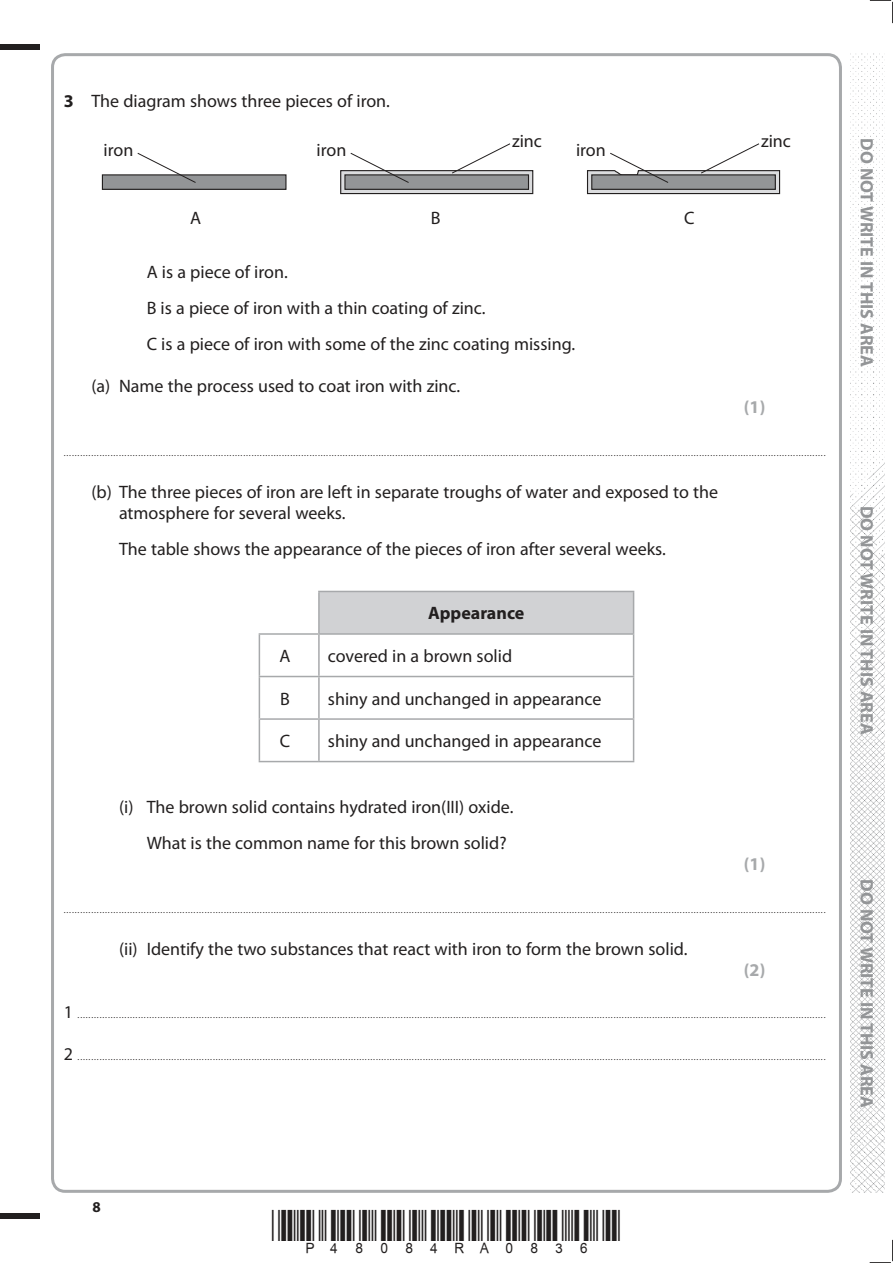
<style>
.page{position:relative;width:893px;height:1263px;background:#fff}
.page>*{position:absolute;margin:0;border:0;box-sizing:border-box;transform-origin:0 0}
.t1{font:18px/36px "Myriad Pro";color:#221f1f}
.t2{font:700 18px "Myriad Pro";color:#939597}
.t3{font:700 18px "Myriad Pro";color:#221f1f}
.t4{font:700 18px "Myriad Pro";color:#a7a9ab}
.t5{font:700 15px "Myriad Pro";color:#221f1f}
.t6{font:9px "Myriad Pro";color:#221f1f}
.s1{font-weight:700}
.s2{font-size:18px}
</style>
<div class="page">
<div style="left:0;top:44px;width:40px;height:5px;background:#221f1f"></div>
<div style="left:0;top:1214px;width:40px;height:5px;background:#221f1f"></div>
<svg style="left:870px;top:0;width:23px;height:23px"></svg>
<svg style="left:870px;top:1240px;width:23px;height:23px"></svg>
<img style="left:850px;top:53px;width:34px;height:1140px">
<svg style="left:101px;top:143px;width:680px;height:52px"></svg>
<div style="left:319px;top:591px;width:315px;height:43px;background:#d1d2d4"></div>
<hr style="left:318px;top:591px;width:316px;height:1px;background:#a7a9ab">
<hr style="left:318px;top:592px;width:2px;height:41px;background:#a7a9ab">
<hr style="left:633px;top:592px;width:1px;height:41px;background:#a7a9ab">
<hr style="left:319px;top:633px;width:315px;height:2px;background:#a7a9ab">
<hr style="left:633px;top:635px;width:1px;height:41px;background:#a7a9ab">
<hr style="left:319px;top:676px;width:315px;height:1px;background:#a7a9ab">
<hr style="left:633px;top:677px;width:1px;height:41px;background:#a7a9ab">
<hr style="left:319px;top:718px;width:315px;height:2px;background:#a7a9ab">
<hr style="left:633px;top:720px;width:1px;height:41px;background:#a7a9ab">
<hr style="left:319px;top:761px;width:315px;height:1px;background:#a7a9ab">
<hr style="left:259px;top:633px;width:60px;height:2px;background:#a7a9ab">
<hr style="left:259px;top:635px;width:1px;height:41px;background:#a7a9ab">
<hr style="left:318px;top:635px;width:2px;height:41px;background:#a7a9ab">
<hr style="left:259px;top:676px;width:60px;height:1px;background:#a7a9ab">
<hr style="left:259px;top:677px;width:1px;height:41px;background:#a7a9ab">
<hr style="left:318px;top:677px;width:2px;height:41px;background:#a7a9ab">
<hr style="left:259px;top:718px;width:60px;height:2px;background:#a7a9ab">
<hr style="left:259px;top:720px;width:1px;height:41px;background:#a7a9ab">
<hr style="left:318px;top:720px;width:2px;height:41px;background:#a7a9ab">
<hr style="left:259px;top:761px;width:60px;height:1px;background:#a7a9ab">
<h1 class="t1" style="left:64px;top:85px;width:328px"><span class="s1">3</span> The diagram shows three pieces of iron.</h1>
<h1 class="t1" style="left:104px;top:133px;width:31px">iron</h1>
<h1 class="t1" style="left:317px;top:133px;width:31px">iron</h1>
<h1 class="t1" style="left:576px;top:133px;width:31px">iron</h1>
<h1 class="t1" style="left:512px;top:124px;width:31px">zinc</h1>
<h1 class="t1" style="left:761px;top:124px;width:31px">zinc</h1>
<h1 class="t1" style="left:190px;top:202px;width:13px">A</h1>
<h1 class="t1" style="left:431px;top:202px;width:11px">B</h1>
<h1 class="t1" style="left:684px;top:202px;width:12px">C</h1>
<h1 class="t1" style="left:147px;top:256px;width:430px">A is a piece of iron.<br>B is a piece of iron with a thin coating of zinc.<br>C is a piece of iron with some of the zinc coating missing.</h1>
<h1 class="t1" style="left:91px;top:370px;width:370px">(a) Name the process used to coat iron with zinc.</h1>
<h1 class="t4" style="left:744px;top:401px;width:23px">(1)</h1>
<p class="t6" style="left:64px;top:449px;width:763px">....................................................................................................................................................................................................................................................................................</p>
<h1 class="t1" style="left:119px;top:483px;width:601px;line-height:21px;text-indent:-28px">(b) The three pieces of iron are left in separate troughs of water and exposed to the atmosphere for several weeks.</h1>
<h1 class="t1" style="left:119px;top:532px;width:548px">The table shows the appearance of the pieces of iron after several weeks.</h1>
<h1 class="t3" style="left:428px;top:607px;width:98px">Appearance</h1>
<h1 class="t1" style="left:279px;top:639px;width:13px">A</h1>
<h1 class="t1" style="left:328px;top:639px;width:186px">covered in a brown solid</h1>
<h1 class="t1" style="left:280px;top:682px;width:11px">B</h1>
<h1 class="t1" style="left:328px;top:682px;width:275px">shiny and unchanged in appearance</h1>
<h1 class="t1" style="left:280px;top:724px;width:12px">C</h1>
<h1 class="t1" style="left:328px;top:724px;width:275px">shiny and unchanged in appearance</h1>
<h1 class="t1" style="left:147px;top:791px;width:368px;text-indent:-28px">(i) The brown solid contains hydrated iron(III) oxide.<br>What is the common name for this brown solid?</h1>
<h1 class="t4" style="left:744px;top:858px;width:23px">(1)</h1>
<p class="t6" style="left:64px;top:906px;width:763px">....................................................................................................................................................................................................................................................................................</p>
<h1 class="t1" style="left:119px;top:932px;width:570px">(ii) Identify the two substances that react with iron to form the brown solid.</h1>
<h1 class="t4" style="left:744px;top:963px;width:23px">(2)</h1>
<p class="t6" style="left:64px;top:1011px;width:763px"><span class="s2">1</span> ...............................................................................................................................................................................................................................................................................</p>
<p class="t6" style="left:64px;top:1054px;width:763px"><span class="s2">2</span> ...............................................................................................................................................................................................................................................................................</p>
<h1 class="t2" style="left:873px;top:138px;width:230px;rotate:90deg">DO NOT WRITE IN THIS AREA</h1>
<h1 class="t2" style="left:873px;top:506px;width:230px;rotate:90deg">DO NOT WRITE IN THIS AREA</h1>
<h1 class="t2" style="left:873px;top:879px;width:230px;rotate:90deg">DO NOT WRITE IN THIS AREA</h1>
<h2 class="t5" style="left:92px;top:1201px;width:10px">8</h2>
</div>
